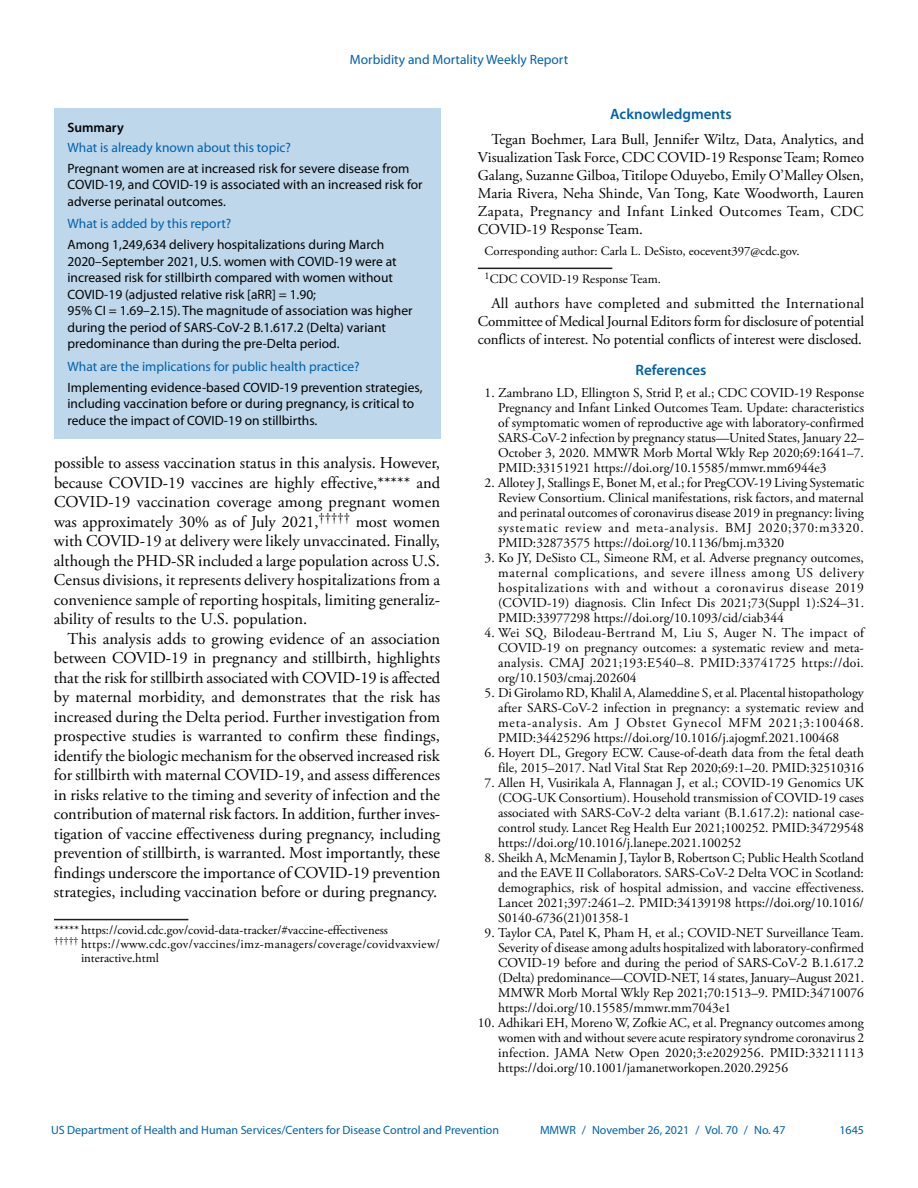
<style>
.page{position:relative;width:918px;height:1188px;background:#fff}
.page>*{position:absolute;margin:0;border:0;box-sizing:border-box;transform-origin:0 0}
.Paragraph{font:16.5px/19.5px "Adobe Garamond Pro";color:#010203;text-align:justify}
.Acknowledgment{font:15px/18px "Adobe Garamond Pro";letter-spacing:.02em;color:#010203;text-align:justify}
.Conflict_of_Interest{font:15px/18px "Adobe Garamond Pro";letter-spacing:-.01em;color:#010203;text-align:justify}
.Acknowledgment_Head{font:600 15px "Myriad Pro";color:#0061aa}
.Ref_Title{font:600 15px "Myriad Pro";color:#0061aa}
.Reference_10{font:13.5px/15px "Adobe Garamond Pro";color:#010203;text-align:justify}
.Summary_Box_Text{font:13.5px/16.5px "Myriad Pro";color:#010203}
.Summary_Box_Heading{font:13.5px "Myriad Pro";color:#0061aa}
.Summary_Box_Ttile{font:600 13.5px "Myriad Pro";color:#010203}
.footnote_no_rule_tex{font:12.75px/14.2px "Adobe Garamond Pro";letter-spacing:.03em;color:#010203}
.footnote_w_rule_text{font:12.75px "Adobe Garamond Pro";color:#010203}
.Corresponding_Author{font:12.75px "Adobe Garamond Pro";color:#010203}
.Author_Affiliations{font:12.75px "Adobe Garamond Pro";color:#010203}
.t1{font:12px "Myriad Pro";color:#0061aa}
</style>
<div class="page">
<div style="left:54px;top:108px;width:386px;height:330px;background:#bfd7ea"></div>
<hr style="left:54px;top:919px;width:134px;height:1px;background:#231f20">
<hr style="left:478px;top:268px;width:134px;height:1px;background:#231f20">
<p class="Summary_Box_Heading" style="left:350px;top:51px;width:220px">Morbidity and Mortality Weekly Report</p>
<h1 class="Summary_Box_Ttile" style="left:68px;top:119px;width:58px">Summary</h1>
<h1 class="Summary_Box_Heading" style="left:68px;top:139px;width:225px">What is already known about this topic?</h1>
<p class="Summary_Box_Text" style="left:68px;top:160px;width:357px">Pregnant women are at increased risk for severe disease from<br>COVID-19, and COVID-19 is associated with an increased risk for adverse perinatal outcomes.</p>
<h1 class="Summary_Box_Heading" style="left:68px;top:216px;width:165px">What is added by this report?</h1>
<p class="Summary_Box_Text" style="left:68px;top:236px;width:347px">Among 1,249,634 delivery hospitalizations during March 2020–September 2021, U.S. women with COVID-19 were at increased risk for stillbirth compared with women without COVID-19 (adjusted relative risk [aRR] = 1.90;<br>95% CI = 1.69–2.15). The magnitude of association was higher during the period of SARS-CoV-2 B.1.617.2 (Delta) variant predominance than during the pre-Delta period.</p>
<h1 class="Summary_Box_Heading" style="left:68px;top:358px;width:294px">What are the implications for public health practice?</h1>
<p class="Summary_Box_Text" style="left:68px;top:379px;width:357px">Implementing evidence-based COVID-19 prevention strategies, including vaccination before or during pregnancy, is critical to reduce the impact of COVID-19 on stillbirths.</p>
<p class="Paragraph" style="left:54px;top:454px;width:388px">possible to assess vaccination status in this analysis. However, because COVID-19 vaccines are highly effective,***** and COVID-19 vaccination coverage among pregnant women was approximately 30% as of July 2021,<sup>†††††</sup> most women with COVID-19 at delivery were likely unvaccinated. Finally, although the PHD-SR included a large population across U.S.<br>Census divisions, it represents delivery hospitalizations from a convenience sample of reporting hospitals, limiting generaliz&shy;ability of results to the U.S. population.</p>
<p class="Paragraph" style="left:54px;top:629px;width:388px;text-indent:13px">This analysis adds to growing evidence of an association between COVID-19 in pregnancy and stillbirth, highlights that the risk for stillbirth associated with COVID-19 is affected by maternal morbidity, and demonstrates that the risk has increased during the Delta period. Further investigation from prospective studies is warranted to confirm these findings, identify the biologic mechanism for the observed increased risk for stillbirth with maternal COVID-19, and assess differences in risks relative to the timing and severity of infection and the contribution of maternal risk factors. In addition, further inves&shy;tigation of vaccine effectiveness during pregnancy, including prevention of stillbirth, is warranted. Most importantly, these findings underscore the importance of COVID-19 prevention strategies, including vaccination before or during pregnancy.</p>
<p class="footnote_w_rule_text" style="left:54px;top:922px;width:336px">***** https://covid.cdc.gov/covid-data-tracker/#vaccine-effectiveness</p>
<p class="footnote_no_rule_tex" style="left:81px;top:938px;width:361px;text-indent:-27px"><sup>†††††</sup> https://www.cdc.gov/vaccines/imz-managers/coverage/covidvaxview/ interactive.html</p>
<h1 class="Acknowledgment_Head" style="left:610px;top:105px;width:123px">Acknowledgments</h1>
<p class="Acknowledgment" style="left:478px;top:131px;width:388px;text-indent:14px">Tegan Boehmer, Lara Bull, Jennifer Wiltz, Data, Analytics, and Visualization Task Force, CDC COVID-19 Response Team; Romeo Galang, Suzanne Gilboa, Titilope Oduyebo, Emily O’Malley Olsen, Maria Rivera, Neha Shinde, Van Tong, Kate Woodworth, Lauren Zapata, Pregnancy and Infant Linked Outcomes Team, CDC COVID-19 Response Team.</p>
<p class="Corresponding_Author" style="left:485px;top:243px;width:316px">Corresponding author: Carla L. DeSisto, eocevent397@cdc.gov.</p>
<p class="Author_Affiliations" style="left:485px;top:271px;width:178px"><sup>1</sup>CDC COVID-19 Response Team.</p>
<p class="Conflict_of_Interest" style="left:478px;top:294px;width:388px;text-indent:14px">All authors have completed and submitted the International Committee of Medical Journal Editors form for disclosure of potential conflicts of interest. No potential conflicts of interest were disclosed.</p>
<h1 class="Ref_Title" style="left:636px;top:360px;width:72px">References</h1>
<p class="Reference_10" style="left:498px;top:385px;width:367px;text-indent:-14px">1. Zambrano LD, Ellington S, Strid P, et al.; CDC COVID-19 Response Pregnancy and Infant Linked Outcomes Team. Update: characteristics of symptomatic women of reproductive age with laboratory-confirmed SARS-CoV-2 infection by pregnancy status—United States, January 22– October 3, 2020. MMWR Morb Mortal Wkly Rep 2020;69:1641–7.<br>PMID:33151921 https://doi.org/10.15585/mmwr.mm6944e3</p>
<p class="Reference_10" style="left:498px;top:475px;width:368px;text-indent:-14px">2. Allotey J, Stallings E, Bonet M, et al.; for PregCOV-19 Living Systematic Review Consortium. Clinical manifestations, risk factors, and maternal and perinatal outcomes of coronavirus disease 2019 in pregnancy: living systematic review and meta-analysis. BMJ 2020;370:m3320.<br>PMID:32873575 https://doi.org/10.1136/bmj.m3320</p>
<p class="Reference_10" style="left:498px;top:550px;width:368px;text-indent:-14px">3. Ko JY, DeSisto CL, Simeone RM, et al. Adverse pregnancy outcomes, maternal complications, and severe illness among US delivery hospitalizations with and without a coronavirus disease 2019 (COVID-19) diagnosis. Clin Infect Dis 2021;73(Suppl 1):S24–31.<br>PMID:33977298 https://doi.org/10.1093/cid/ciab344</p>
<p class="Reference_10" style="left:498px;top:625px;width:368px;text-indent:-14px">4. Wei SQ, Bilodeau-Bertrand M, Liu S, Auger N. The impact of COVID-19 on pregnancy outcomes: a systematic review and meta&shy;analysis. CMAJ 2021;193:E540–8. PMID:33741725 https://doi. org/10.1503/cmaj.202604</p>
<p class="Reference_10" style="left:498px;top:685px;width:367px;text-indent:-14px">5. Di Girolamo RD, Khalil A, Alameddine S, et al. Placental histopathology after SARS-CoV-2 infection in pregnancy: a systematic review and meta-analysis. Am J Obstet Gynecol MFM 2021;3:100468.<br>PMID:34425296 https://doi.org/10.1016/j.ajogmf.2021.100468</p>
<p class="Reference_10" style="left:485px;top:745px;width:381px;text-align:right">6. Hoyert DL, Gregory ECW. Cause-of-death data from the fetal death file, 2015–2017. Natl Vital Stat Rep 2020;69:1–20. PMID:32510316</p>
<p class="Reference_10" style="left:498px;top:775px;width:367px;text-indent:-14px">7. Allen H, Vusirikala A, Flannagan J, et al.; COVID-19 Genomics UK (COG-UK Consortium). Household transmission of COVID-19 cases associated with SARS-CoV-2 delta variant (B.1.617.2): national case&shy;control study. Lancet Reg Health Eur 2021;100252. PMID:34729548 https://doi.org/10.1016/j.lanepe.2021.100252</p>
<p class="Reference_10" style="left:498px;top:850px;width:368px;text-indent:-14px">8. Sheikh A, McMenamin J, Taylor B, Robertson C; Public Health Scotland and the EAVE II Collaborators. SARS-CoV-2 Delta VOC in Scotland: demographics, risk of hospital admission, and vaccine effectiveness.<br>Lancet 2021;397:2461–2. PMID:34139198 https://doi.org/10.1016/ S0140-6736(21)01358-1</p>
<p class="Reference_10" style="left:498px;top:925px;width:367px;text-indent:-14px">9. Taylor CA, Patel K, Pham H, et al.; COVID-NET Surveillance Team.<br>Severity of disease among adults hospitalized with laboratory-confirmed COVID-19 before and during the period of SARS-CoV-2 B.1.617.2 (Delta) predominance—COVID-NET, 14 states, January–August 2021.<br>MMWR Morb Mortal Wkly Rep 2021;70:1513–9. PMID:34710076 https://doi.org/10.15585/mmwr.mm7043e1</p>
<p class="Reference_10" style="left:498px;top:1015px;width:367px;text-indent:-20px">10. Adhikari EH, Moreno W, Zofkie AC, et al. Pregnancy outcomes among women with and without severe acute respiratory syndrome coronavirus 2 infection. JAMA Netw Open 2020;3:e2029256. PMID:33211113 https://doi.org/10.1001/jamanetworkopen.2020.29256</p>
<p class="t1" style="left:51px;top:1123px;width:450px">US Department of Health and Human Services/Centers for Disease Control and Prevention</p>
<p class="t1" style="left:540px;top:1123px;width:247px">MMWR / November 26, 2021 / Vol. 70 / No. 47</p>
<p class="t1" style="left:839px;top:1123px;width:26px">1645</p>
</div>
